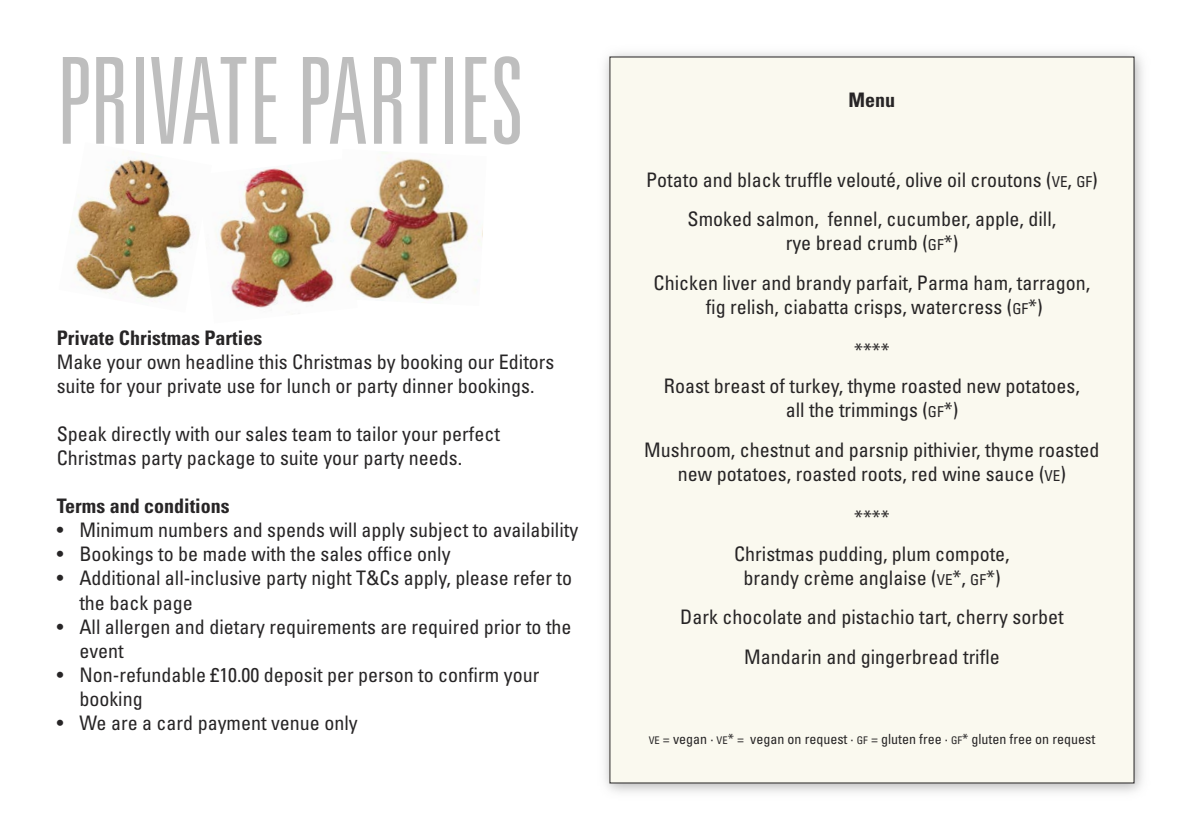
<style>
.page{position:relative;width:1191px;height:840px;background:#fff}
.page>*{position:absolute;margin:0;border:0;box-sizing:border-box;transform-origin:0 0}
.t1{font:300 ultra-condensed 120px "Univers LT Std";color:#bebebe}
.t2{font:condensed 20px/24px "Univers LT Std";color:#272526}
.t3{font:700 condensed 20px "Univers LT Std";color:#272526}
.t4{font:condensed 14px "Univers LT Std";color:#272526}
.s1{font-size:15px}
.s2{font-size:10.4px}
</style>
<div class="page">
<img style="left:605px;top:52px;width:538px;height:741px">
<div style="left:610px;top:57px;width:524px;height:725px;background:#faf9ef"></div>
<img style="left:216px;top:165px;width:119px;height:143px">
<img style="left:335px;top:152px;width:148px;height:151px">
<img style="left:69px;top:153px;width:124px;height:146px">
<p class="t1" style="left:57px;top:32px;width:468px">PRIVATE PARTIES</p>
<p class="t3" style="left:57px;top:330px;width:207px">Private Christmas Parties</p>
<p class="t2" style="left:57px;top:352px;width:499px">Make your own headline this Christmas by booking our Editors suite for your private use for lunch or party dinner bookings.</p>
<p class="t2" style="left:57px;top:424px;width:445px">Speak directly with our sales team to tailor your perfect<br>Christmas party package to suite your party needs.</p>
<p class="t3" style="left:57px;top:498px;width:174px">Terms and conditions</p>
<p class="t2" style="left:57px;top:520px;width:523px">• Minimum numbers and spends will apply subject to availability</p>
<p class="t2" style="left:57px;top:544px;width:395px">• Bookings to be made with the sales office only</p>
<p class="t2" style="left:79px;top:568px;width:494px;text-indent:-23px">• Additional all-inclusive party night T&amp;Cs apply, please refer to the back page</p>
<p class="t2" style="left:79px;top:616px;width:494px;text-indent:-23px">• All allergen and dietary requirements are required prior to the event</p>
<p class="t2" style="left:79px;top:664px;width:461px;text-indent:-23px">• Non-refundable £10.00 deposit per person to confirm your booking</p>
<p class="t2" style="left:57px;top:712px;width:302px">• We are a card payment venue only</p>
<p class="t3" style="left:848px;top:92px;width:48px">Menu</p>
<p class="t2" style="left:646px;top:169px;width:453px">Potato and black truffle velouté, olive oil croutons (<span class="s1">VE</span>, <span class="s1">GF</span>)</p>
<p class="t2" style="left:687px;top:209px;width:370px;text-align:center">Smoked salmon, fennel, cucumber, apple, dill, rye bread crumb (<span class="s1">GF</span>*)</p>
<p class="t2" style="left:653px;top:272px;width:438px;text-align:center">Chicken liver and brandy parfait, Parma ham, tarragon, fig relish, ciabatta crisps, watercress (<span class="s1">GF</span>*)</p>
<p class="t2" style="left:854px;top:340px;width:37px">****</p>
<p class="t2" style="left:664px;top:376px;width:417px;text-align:center">Roast breast of turkey, thyme roasted new potatoes, all the trimmings (<span class="s1">GF</span>*)</p>
<p class="t2" style="left:644px;top:439px;width:457px;text-align:center">Mushroom, chestnut and parsnip pithivier, thyme roasted new potatoes, roasted roots, red wine sauce (<span class="s1">VE</span>)</p>
<p class="t2" style="left:854px;top:507px;width:37px">****</p>
<p class="t2" style="left:734px;top:543px;width:277px;text-align:center">Christmas pudding, plum compote, brandy crème anglaise (<span class="s1">VE</span>*, <span class="s1">GF</span>*)</p>
<p class="t2" style="left:680px;top:606px;width:385px">Dark chocolate and pistachio tart, cherry sorbet</p>
<p class="t2" style="left:744px;top:646px;width:257px">Mandarin and gingerbread trifle</p>
<p class="t4" style="left:648px;top:733px;width:448px"><span class="s2">VE</span> = vegan · <span class="s2">VE</span>* = vegan on request · <span class="s2">GF</span> = gluten free · <span class="s2">GF</span>* gluten free on request</p>
</div>
